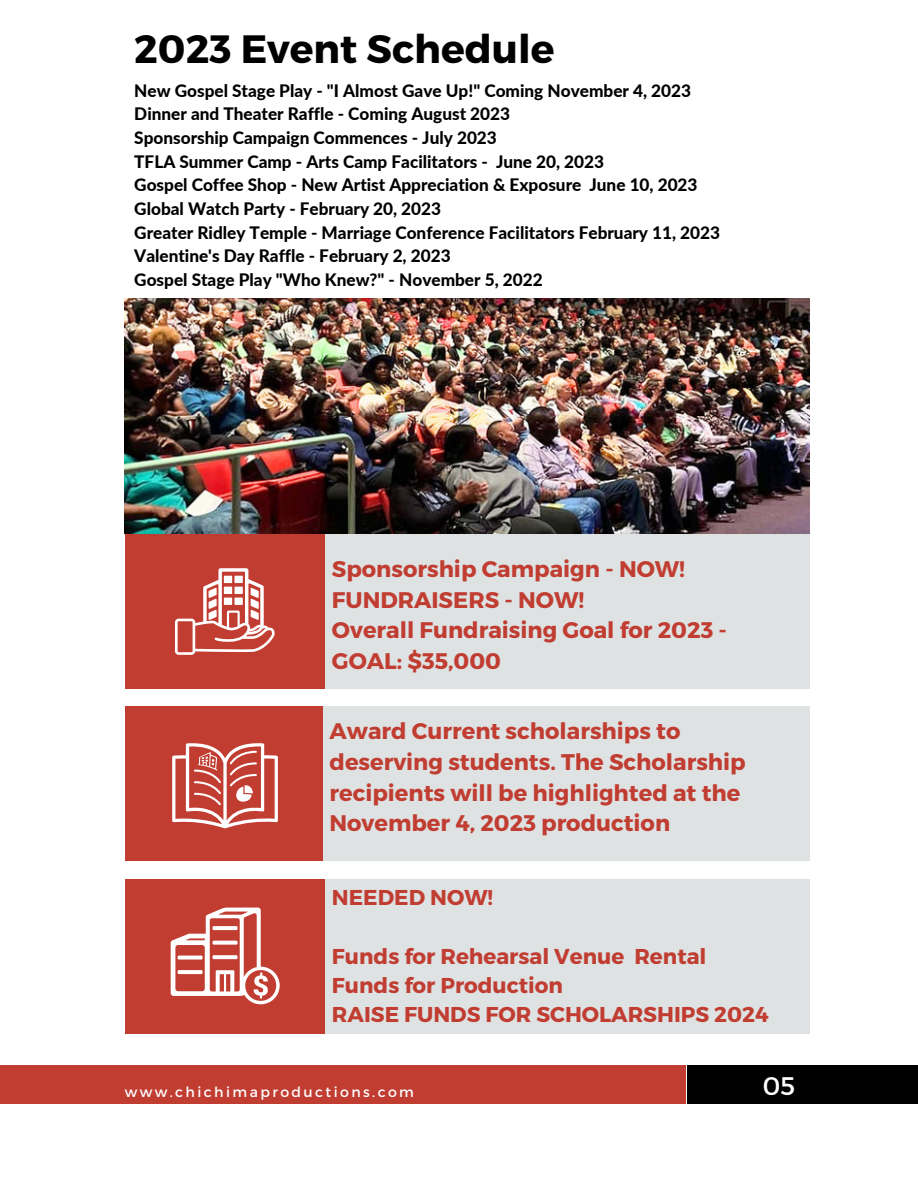
<style>
.page{position:relative;width:918px;height:1188px;background:#fff}
.page>*{position:absolute;margin:0;border:0;box-sizing:border-box;transform-origin:0 0}
.t1{font:700 39.45px "Montserrat";color:#000}
.t2{font:25.35px "Montserrat";color:#fff}
.t3{font:700 22.5px/30.8px "Montserrat";color:#c13d32}
.t4{font:700 21.45px "Montserrat";color:#c13d32}
.t5{font:800 17.25px "Lato";color:#000}
.t6{font:14.1px "Montserrat";letter-spacing:.17em;color:#fff}
</style>
<div class="page">
<div style="left:687px;top:1065px;width:231px;height:39px;background:#000"></div>
<div style="left:0;top:1065px;width:686px;height:39px;background:#c13d32"></div>
<div style="left:125px;top:534px;width:200px;height:154px;background:#c13d32"></div>
<div style="left:325px;top:534px;width:484px;height:154px;background:#dee2e2"></div>
<div style="left:125px;top:707px;width:200px;height:154px;background:#c13d32"></div>
<div style="left:324px;top:707px;width:485px;height:154px;background:#dee2e2"></div>
<div style="left:125px;top:879px;width:200px;height:154px;background:#c13d32"></div>
<div style="left:325px;top:879px;width:484px;height:154px;background:#dee2e2"></div>
<img style="left:125px;top:299px;width:685px;height:235px">
<svg style="left:175px;top:568px;width:100px;height:87px"></svg>
<svg style="left:172px;top:743px;width:106px;height:85px"></svg>
<svg style="left:171px;top:908px;width:109px;height:96px"></svg>
<p class="t1" style="left:134px;top:24px;width:422px">2023 Event Schedule</p>
<p class="t5" style="left:134px;top:80px;width:558px">New Gospel Stage Play - "I Almost Gave Up!" Coming November 4, 2023</p>
<p class="t5" style="left:134px;top:103px;width:377px">Dinner and Theater Raffle - Coming August 2023</p>
<p class="t5" style="left:134px;top:127px;width:364px">Sponsorship Campaign Commences - July 2023</p>
<p class="t5" style="left:134px;top:151px;width:471px">TFLA Summer Camp - Arts Camp Facilitators - June 20, 2023</p>
<p class="t5" style="left:134px;top:174px;width:565px">Gospel Coffee Shop - New Artist Appreciation &amp; Exposure June 10, 2023</p>
<p class="t5" style="left:134px;top:198px;width:308px">Global Watch Party - February 20, 2023</p>
<p class="t5" style="left:134px;top:221px;width:587px">Greater Ridley Temple - Marriage Conference Facilitators February 11, 2023</p>
<p class="t5" style="left:134px;top:245px;width:318px">Valentine's Day Raffle - February 2, 2023</p>
<p class="t5" style="left:134px;top:269px;width:410px">Gospel Stage Play "Who Knew?" - November 5, 2022</p>
<p class="t3" style="left:332px;top:552px;width:355px">Sponsorship Campaign - NOW!</p>
<p class="t3" style="left:332px;top:583px;width:254px">FUNDRAISERS - NOW!</p>
<p class="t3" style="left:332px;top:614px;width:397px">Overall Fundraising Goal for 2023 -</p>
<p class="t3" style="left:332px;top:644px;width:171px">GOAL: $35,000</p>
<p class="t3" style="left:330px;top:715px;width:418px">Award Current scholarships to deserving students. The Scholarship recipients will be highlighted at the November 4, 2023 production</p>
<p class="t4" style="left:332px;top:884px;width:163px">NEEDED NOW!</p>
<p class="t4" style="left:332px;top:942px;width:376px">Funds for Rehearsal Venue Rental</p>
<p class="t4" style="left:332px;top:971px;width:233px">Funds for Production</p>
<p class="t4" style="left:332px;top:1001px;width:438px">RAISE FUNDS FOR SCHOLARSHIPS 2024</p>
<p class="t6" style="left:125px;top:1083px;width:291px">www.chichimaproductions.com</p>
<p class="t2" style="left:763px;top:1069px;width:34px">05</p>
</div>
